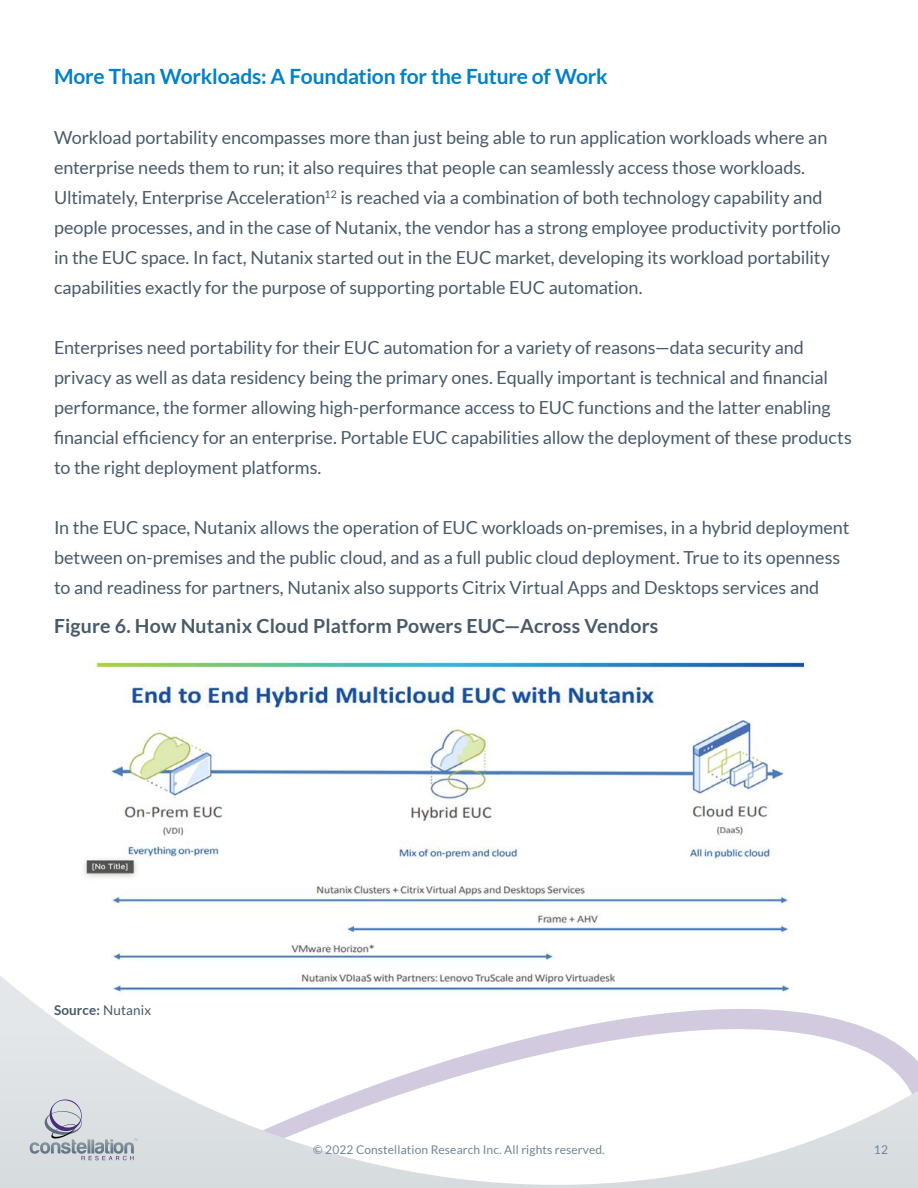
<style>
.page{position:relative;width:918px;height:1188px;background:#fff}
.page>*{position:absolute;margin:0;border:0;box-sizing:border-box;transform-origin:0 0}
.t1{font:700 21px "Lato";letter-spacing:-.01em;color:#0081c9}
.t2{font:700 19.5px "Lato";letter-spacing:.01em;color:#495a69}
.t3{font:18px/30px "Lato";letter-spacing:-.005em;color:#495a69}
.t4{font:700 13.5px "Lato";letter-spacing:.01em;color:#495a69}
.t5{font:12px "Lato";letter-spacing:.01em;color:#738592}
.s1{font-weight:400}
</style>
<div class="page">
<svg style="left:0;top:976px;width:918px;height:212px"></svg>
<svg style="left:30px;top:1099px;width:108px;height:61px"></svg>
<img style="left:75px;top:660px;width:729px;height:336px">
<p class="t1" style="left:54px;top:64px;width:555px">More Than Workloads: A Foundation for the Future of Work</p>
<p class="t3" style="left:54px;top:122px;width:788px">Workload portability encompasses more than just being able to run application workloads where an enterprise needs them to run; it also requires that people can seamlessly access those workloads.<br>Ultimately, Enterprise Acceleration<sup>12</sup> is reached via a combination of both technology capability and people processes, and in the case of Nutanix, the vendor has a strong employee productivity portfolio in the EUC space. In fact, Nutanix started out in the EUC market, developing its workload portability capabilities exactly for the purpose of supporting portable EUC automation.</p>
<p class="t3" style="left:54px;top:332px;width:799px">Enterprises need portability for their EUC automation for a variety of reasons—data security and privacy as well as data residency being the primary ones. Equally important is technical and financial performance, the former allowing high-performance access to EUC functions and the latter enabling financial efficiency for an enterprise. Portable EUC capabilities allow the deployment of these products to the right deployment platforms.</p>
<p class="t3" style="left:54px;top:512px;width:797px">In the EUC space, Nutanix allows the operation of EUC workloads on-premises, in a hybrid deployment between on-premises and the public cloud, and as a full public cloud deployment. True to its openness to and readiness for partners, Nutanix also supports Citrix Virtual Apps and Desktops services and</p>
<p class="t2" style="left:54px;top:615px;width:606px">Figure 6. How Nutanix Cloud Platform Powers EUC—Across Vendors</p>
<p class="t4" style="left:54px;top:1002px;width:99px">Source: <span class="s1">Nutanix</span></p>
<p class="t5" style="left:313px;top:1142px;width:292px">© 2022 Constellation Research Inc. All rights reserved.</p>
<p class="t5" style="left:874px;top:1143px;width:16px">12</p>
</div>
